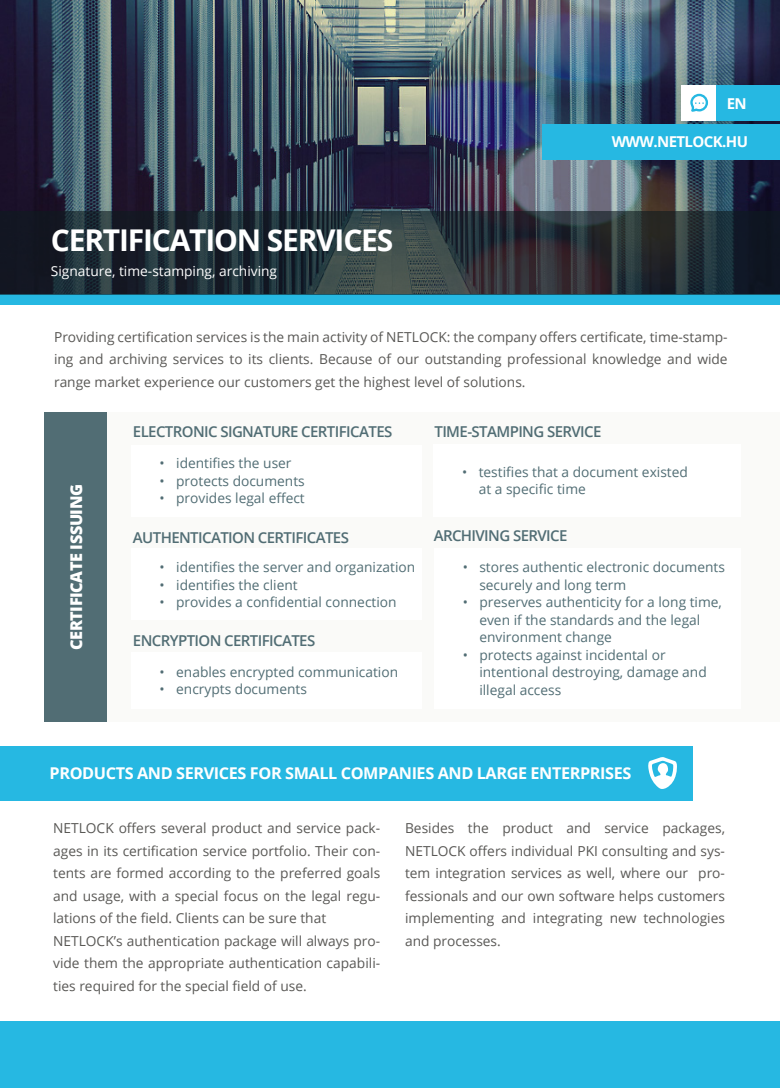
<style>
.page{position:relative;width:780px;height:1088px;background:#fff}
.page>*{position:absolute;margin:0;border:0;box-sizing:border-box;transform-origin:0 0}
.t1{font:700 30px "Open Sans";letter-spacing:-.04em;color:#fff}
.t2{font:700 16.25px "Open Sans";letter-spacing:-.025em;color:#fff}
.t3{font:800 16.25px "Open Sans";letter-spacing:-.025em;color:#fff}
.t4{font:600 15px "Open Sans";letter-spacing:-.04em;color:#516d74}
.t5{font:700 15px "Open Sans";letter-spacing:-.04em;color:#fff}
.t6{font:13.75px/22.5px "Open Sans";color:#595855;text-align:justify}
.t7{font:13.75px/17.5px "Open Sans";color:#516d74}
.t8{font:13.75px "Open Sans";color:#fff}
</style>
<div class="page">
<div style="left:0;top:746px;width:692px;height:54px;background:#26b8e2"></div>
<div style="left:44px;top:412px;width:63px;height:310px;background:#516d74"></div>
<div style="left:0;top:1021px;width:780px;height:67px;background:#26b8e2"></div>
<img style="left:0;top:0;width:780px;height:211px">
<div style="left:0;top:294px;width:780px;height:11px;background:#26b8e2"></div>
<svg style="left:0;top:211px;width:780px;height:83px;background:#252f36"></svg>
<div style="left:681px;top:85px;width:35px;height:35px;background:#fff"></div>
<svg style="left:690px;top:94px;width:18px;height:18px"></svg>
<div style="left:716px;top:85px;width:64px;height:35px;background:#26b8e2"></div>
<div style="left:107px;top:412px;width:673px;height:310px;background:#fafaf8"></div>
<div style="left:131px;top:445px;width:291px;height:71px;background:#fff"></div>
<div style="left:131px;top:652px;width:291px;height:56px;background:#fff"></div>
<div style="left:131px;top:548px;width:291px;height:72px;background:#fff"></div>
<div style="left:434px;top:548px;width:307px;height:160px;background:#fff"></div>
<div style="left:433px;top:444px;width:308px;height:72px;background:#fff"></div>
<svg style="left:648px;top:757px;width:29px;height:32px"></svg>
<div style="left:542px;top:124px;width:238px;height:35px;background:#26b8e2"></div>
<p class="t5" style="left:726px;top:92px;width:21px">EN</p>
<h1 class="t1" style="left:51px;top:219px;width:344px">CERTIFICATION SERVICES</h1>
<p class="t8" style="left:51px;top:262px;width:228px">Signature, time-stamping, archiving</p>
<p class="t5" style="left:611px;top:131px;width:138px">WWW.NETLOCK.H U</p>
<p class="t6" style="left:54px;top:325px;width:675px">Providing certification services is the main activity of NETLOCK: the company offers certificate, time-stamp&shy;ing and archiving services to its clients. Because of our outstanding professional knowledge and wide range market experience our customers get the highest level of solutions.</p>
<p class="t3" style="left:64px;top:650px;width:167px;rotate:-90deg">Certificate issuing</p>
<p class="t4" style="left:133px;top:422px;width:261px">ELECTRONI C SI GNATURE CERTI FI CATES</p>
<p class="t4" style="left:434px;top:422px;width:168px">TI ME-STAMPI NG SERVICE</p>
<p class="t7" style="left:159px;top:454px;width:133px">• identifies the user</p>
<p class="t7" style="left:159px;top:472px;width:147px">• protects documents</p>
<p class="t7" style="left:159px;top:489px;width:147px">• provides legal effect</p>
<p class="t7" style="left:478px;top:462px;width:211px;text-indent:-17px">• testifies that a document existed at a specific time</p>
<p class="t4" style="left:133px;top:527px;width:217px">AUTHENTICATION CERTIFICATES</p>
<p class="t4" style="left:433px;top:526px;width:135px">ARCHIVI NG SERVICE</p>
<p class="t7" style="left:159px;top:558px;width:257px">• identifies the server and organization</p>
<p class="t7" style="left:159px;top:575px;width:140px">• identifies the client</p>
<p class="t7" style="left:159px;top:593px;width:238px">• provides a confidential connection</p>
<p class="t4" style="left:133px;top:630px;width:184px">ENCRYPTION CERTIFICATES</p>
<p class="t7" style="left:159px;top:663px;width:240px">• enables encrypted communication</p>
<p class="t7" style="left:159px;top:680px;width:149px">• encrypts documents</p>
<p class="t7" style="left:479px;top:558px;width:247px;text-indent:-17px">• stores authentic electronic documents securely and long term</p>
<p class="t7" style="left:479px;top:593px;width:244px;text-indent:-17px">• preserves authenticity for a long time, even if the standards and the legal environment change</p>
<p class="t7" style="left:479px;top:646px;width:229px;text-indent:-17px">• protects against incidental or intentional destroying, damage and illegal access</p>
<p class="t2" style="left:50px;top:762px;width:583px">PRODUCTS AND SERVICES FOR SMALL COMPANIES AND LARGE ENTERPRISES</p>
<p class="t6" style="left:53px;top:816px;width:328px;text-align:left">NETLOCK offers several product and service pack&shy;ages in its certification service portfolio. Their con&shy;tents are formed according to the preferred goals and usage, with a special focus on the legal regu&shy;lations of the field. Clients can be sure that NETLOCK’s authentication package will always pro&shy;vide them the appropriate authentication capabili&shy;ties required for the special field of use.</p>
<p class="t6" style="left:405px;top:817px;width:321px">Besides the product and service packages, NETLOCK offers individual PKI consulting and sys&shy;tem integration services as well, where our pro&shy;fessionals and our own software helps customers implementing and integrating new technologies and processes.</p>
</div>
